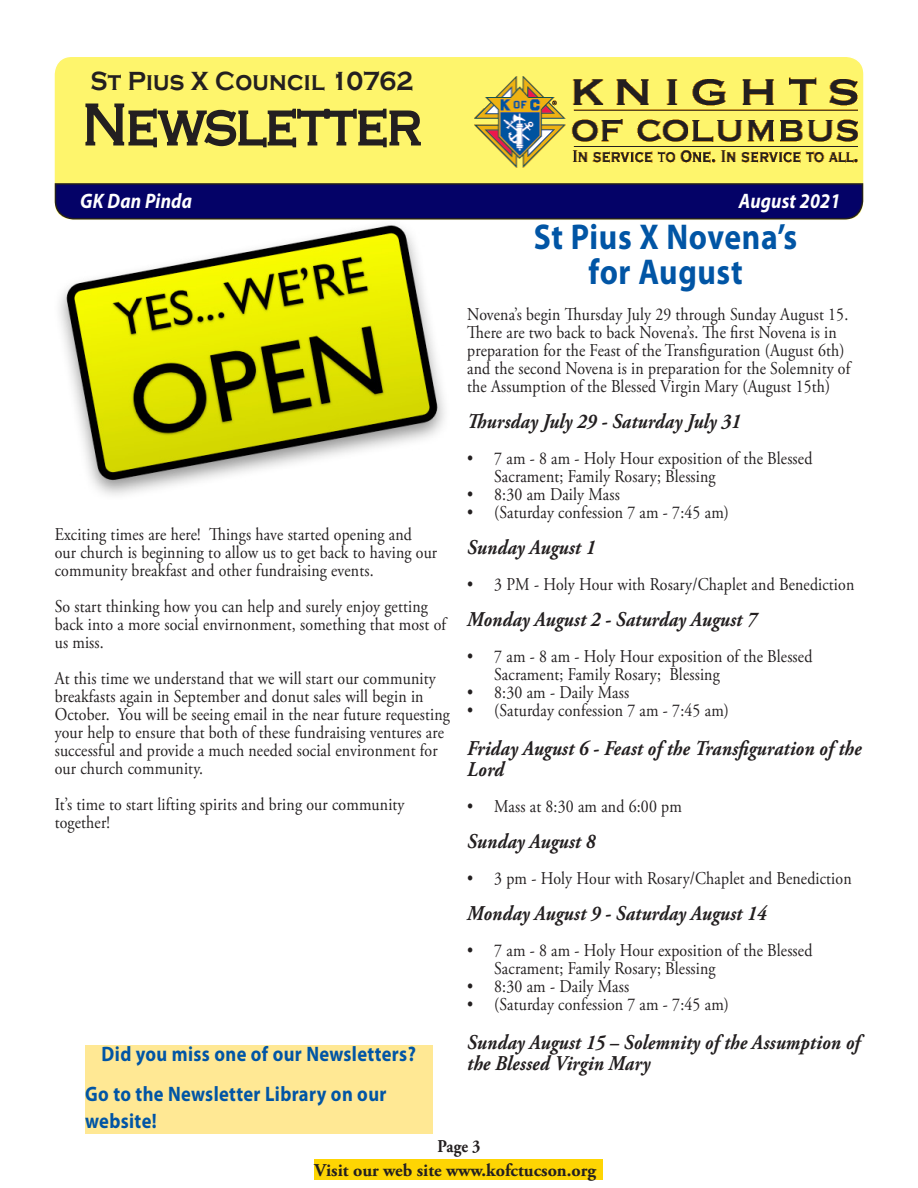
<style>
.page{position:relative;width:918px;height:1188px;background:#fff}
.page>*{position:absolute;margin:0;border:0;box-sizing:border-box;transform-origin:0 0}
.t1{font:300 58.5px "Copperplate Gothic";letter-spacing:.01em;color:#231f20;scale:.88 1}
.BOLD_BLUE_PRINT_Cent{font:700 36px "Myriad Pro";letter-spacing:.02em;color:#0155a5;scale:.88 1}
.t2{font:700 27px "Copperplate Gothic";letter-spacing:.01em;color:#231f20;scale:.88 1}
.EVENT_TEXT{font:italic 700 21px/21px "Adobe Garamond Pro";letter-spacing:.01em;color:#231f20;scale:.88 1}
.BOLD_BLUE_PRINT_Cent-2{font:700 21px/27px "Myriad Pro";letter-spacing:.02em;color:#0155a5;scale:.88 1}
.t3{font:italic 700 21px "Myriad Pro";letter-spacing:.01em;color:#fff;scale:.88 1}
.EVENT_TEXT-2{font:18px/18px "Adobe Garamond Pro";letter-spacing:.01em;color:#231f20;scale:.88 1}
.t4{font:700 18px/24.2px "Adobe Garamond Pro";color:#231f20;text-align:center;scale:.88 1}
</style>
<div class="page">
<div style="left:54px;top:56px;width:810px;height:164px;background:#fef56c;border-radius:18px"></div>
<div style="left:53px;top:56px;width:812px;height:165px;border:2px solid #fff;border-radius:18px"></div>
<div style="left:315px;top:1159px;width:288px;height:21px;background:#fed503"></div>
<img style="left:59px;top:225px;width:386px;height:271px">
<div style="left:85px;top:1045px;width:347px;height:89px;background:#ffe894"></div>
<svg style="left:54px;top:182px;width:810px;height:38px;background:#131163"></svg>
<svg style="left:85px;top:103px;width:336px;height:45px"></svg>
<img style="left:474px;top:77px;width:384px;height:90px">
<h3 class="t2" style="left:90px;top:66px;width:369px">St Pius X Council 10762</h3>
<h1 class="t1" style="left:83px;top:93px;width:385px">Newsletter</h1>
<p class="t3" style="left:80px;top:187px;width:129px">GK Dan Pinda</p>
<p class="t3" style="left:739px;top:187px;width:117px">August 2021</p>
<p class="EVENT_TEXT-2" style="left:55px;top:526px;width:436px">Exciting times are here! Things have started opening and our church is beginning to allow us to get back to having our community breakfast and other fundraising events.</p>
<p class="EVENT_TEXT-2" style="left:55px;top:598px;width:446px">So start thinking how you can help and surely enjoy getting back into a more social envirnonment, something that most of us miss.</p>
<p class="EVENT_TEXT-2" style="left:55px;top:670px;width:451px">At this time we understand that we will start our community breakfasts again in September and donut sales will begin in October. You will be seeing email in the near future requesting your help to ensure that both of these fundraising ventures are successful and provide a much needed social environment for our church community.</p>
<p class="EVENT_TEXT-2" style="left:55px;top:796px;width:399px">It’s time to start lifting spirits and bring our community together!</p>
<p class="BOLD_BLUE_PRINT_Cent-2" style="left:102px;top:1040px;width:359px">Did you miss one of our Newsletters?</p>
<p class="BOLD_BLUE_PRINT_Cent-2" style="left:85px;top:1080px;width:344px">Go to the Newsletter Library on our website!</p>
<p class="BOLD_BLUE_PRINT_Cent" style="left:534px;top:214px;width:301px">St Pius X Novena’s</p>
<p class="BOLD_BLUE_PRINT_Cent" style="left:589px;top:248px;width:177px">for August</p>
<p class="EVENT_TEXT-2" style="left:467px;top:306px;width:437px">Novena’s begin Thursday July 29 through Sunday August 15.<br>There are two back to back Novena’s. The first Novena is in preparation for the Feast of the Transfiguration (August 6th) and the second Novena is in preparation for the Solemnity of the Assumption of the Blessed Virgin Mary (August 15th)</p>
<p class="EVENT_TEXT" style="left:467px;top:411px;width:312px">Thursday July 29 - Saturday July 31</p>
<p class="EVENT_TEXT-2" style="left:494px;top:450px;width:363px;text-indent:-27px">• 7 am - 8 am - Holy Hour exposition of the Blessed<br>Sacrament; Family Rosary; Blessing</p>
<p class="EVENT_TEXT-2" style="left:467px;top:486px;width:175px">• 8:30 am Daily Mass</p>
<p class="EVENT_TEXT-2" style="left:467px;top:504px;width:299px">• (Saturday confession 7 am - 7:45 am)</p>
<p class="EVENT_TEXT" style="left:467px;top:537px;width:147px">Sunday August 1</p>
<p class="EVENT_TEXT-2" style="left:467px;top:576px;width:441px">• 3 PM - Holy Hour with Rosary/Chaplet and Benediction</p>
<p class="EVENT_TEXT" style="left:467px;top:609px;width:330px">Monday August 2 - Saturday August 7</p>
<p class="EVENT_TEXT-2" style="left:494px;top:648px;width:363px;text-indent:-27px">• 7 am - 8 am - Holy Hour exposition of the Blessed<br>Sacrament; Family Rosary; Blessing</p>
<p class="EVENT_TEXT-2" style="left:467px;top:684px;width:186px">• 8:30 am - Daily Mass</p>
<p class="EVENT_TEXT-2" style="left:467px;top:702px;width:299px">• (Saturday confession 7 am - 7:45 am)</p>
<p class="EVENT_TEXT" style="left:467px;top:738px;width:450px">Friday August 6 - Feast of the Transfiguration of the<br>Lord</p>
<p class="EVENT_TEXT-2" style="left:467px;top:798px;width:245px">• Mass at 8:30 am and 6:00 pm</p>
<p class="EVENT_TEXT" style="left:467px;top:831px;width:147px">Sunday August 8</p>
<p class="EVENT_TEXT-2" style="left:467px;top:870px;width:438px">• 3 pm - Holy Hour with Rosary/Chaplet and Benediction</p>
<p class="EVENT_TEXT" style="left:467px;top:903px;width:341px">Monday August 9 - Saturday August 14</p>
<p class="EVENT_TEXT-2" style="left:494px;top:942px;width:363px;text-indent:-27px">• 7 am - 8 am - Holy Hour exposition of the Blessed<br>Sacrament; Family Rosary; Blessing</p>
<p class="EVENT_TEXT-2" style="left:467px;top:978px;width:186px">• 8:30 am - Daily Mass</p>
<p class="EVENT_TEXT-2" style="left:467px;top:996px;width:299px">• (Saturday confession 7 am - 7:45 am)</p>
<p class="EVENT_TEXT" style="left:467px;top:1032px;width:448px">Sunday August 15 – Solemnity of the Assumption of the Blessed Virgin Mary</p>
<p class="t4" style="left:315px;top:1135px;width:321px">Page 3<br>Visit our web site www.kofctucson.org</p>
</div>
